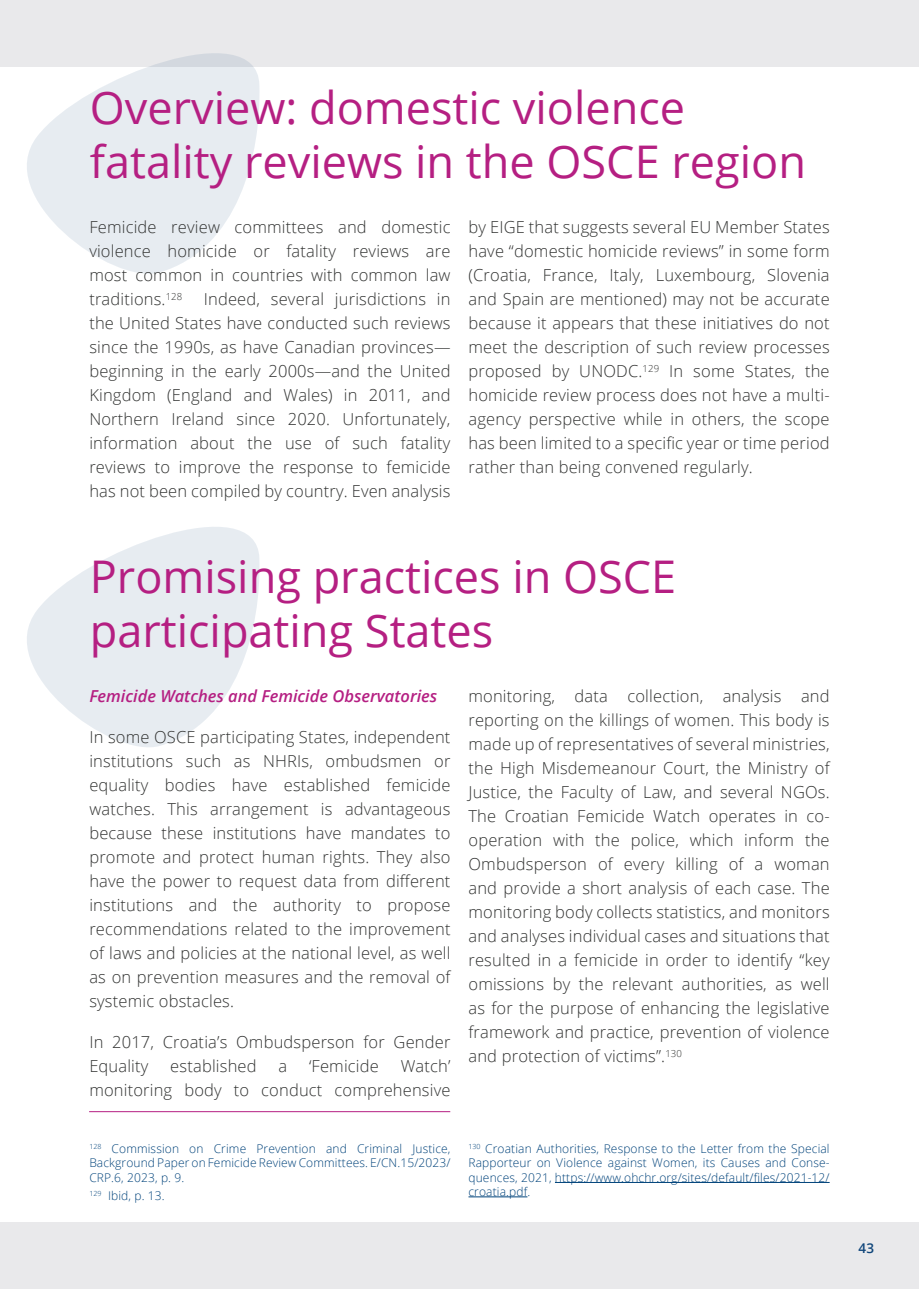
<style>
.page{position:relative;width:919px;height:1289px;background:#fff}
.page>*{position:absolute;margin:0;border:0;box-sizing:border-box;transform-origin:0 0}
.t1{font:45px/54px "Open Sans";color:#b51f82}
.t2{font:300 16.5px/24px "Open Sans";letter-spacing:.01em;color:#323332;text-align:justify}
.t3{font:italic 600 16.5px "Open Sans";color:#b51f82}
.t4{font:600 13.5px "Open Sans";color:#0f457a}
.t5{font:300 12px/14.4px "Open Sans";letter-spacing:.01em;color:#00437b;text-align:justify}
</style>
<div class="page">
<div style="left:0;top:1222px;width:918px;height:66px;background:#e9e9eb"></div>
<div style="left:0;top:0;width:918px;height:67px;background:#e9e9eb"></div>
<svg style="left:27px;top:527px;width:233px;height:220px;fill:#e7ecf1"></svg>
<svg style="left:27px;top:53px;width:233px;height:221px;fill:#e7ecf1"></svg>
<hr style="left:555px;top:1182px;width:274px;height:1px;background:#00437b">
<hr style="left:468px;top:1196px;width:59px;height:1px;background:#00437b">
<hr style="left:89px;top:1111px;width:361px;height:1px;background:#b51f82">
<p class="t1" style="left:90px;top:79px;width:717px">Overview: domestic violence fatality reviews in the OSCE region</p>
<p class="t2" style="left:89px;top:215px;width:362px">Femicide review committees and domestic violence homicide or fatality reviews are most common in countries with common law traditions.<sup>128</sup></p>
<p class="t2" style="left:89px;top:287px;width:363px;text-indent:114px">Indeed, several jurisdictions in the United States have conducted such reviews since the 1990s, as have Canadian provinces— beginning in the early 2000s—and the United Kingdom (England and Wales) in 2011, and Northern Ireland since 2020. Unfortunately, information about the use of such fatality reviews to improve the response to femicide has not been compiled by country. Even analysis</p>
<p class="t2" style="left:468px;top:215px;width:363px">by EIGE that suggests several EU Member States have “domestic homicide reviews” in some form (Croatia, France, Italy, Luxembourg, Slovenia and Spain are mentioned) may not be accurate because it appears that these initiatives do not meet the description of such review processes proposed by UNODC.<sup>129</sup> In some States, the homicide review process does not have a multi&shy;agency perspective while in others, the scope has been limited to a specific year or time period rather than being convened regularly.</p>
<p class="t1" style="left:90px;top:548px;width:588px">Promising practices in OSCE participating States</p>
<p class="t3" style="left:89px;top:685px;width:349px">Femicide Watches and Femicide Observatories</p>
<p class="t2" style="left:89px;top:724px;width:362px">In some OSCE participating States, independent institutions such as NHRIs, ombudsmen or equality bodies have established femicide watches. This arrangement is advantageous because these institutions have mandates to promote and protect human rights. They also have the power to request data from different institutions and the authority to propose recommendations related to the improvement of laws and policies at the national level, as well as on prevention measures and the removal of systemic obstacles.</p>
<p class="t2" style="left:89px;top:1029px;width:362px">In 2017, Croatia’s Ombudsperson for Gender<br>Equality</p>
<p class="t2" style="left:89px;top:1053px;width:362px;text-align:right">Watch’<br>monitoring body to conduct comprehensive</p>
<p class="t2" style="left:170px;top:1053px;width:88px">established</p>
<p class="t2" style="left:278px;top:1053px;width:10px">a</p>
<p class="t2" style="left:309px;top:1053px;width:71px">‘Femicide</p>
<p class="t2" style="left:468px;top:683px;width:363px">monitoring, data collection, analysis and reporting on the killings of women. This body is made up of representatives of several ministries, the High Misdemeanour Court, the Ministry of Justice, the Faculty of Law, and several NGOs.<br>The Croatian Femicide Watch operates in co&shy;operation with the police, which inform the Ombudsperson of every killing of a woman and provide a short analysis of each case. The monitoring body collects statistics, and monitors and analyses individual cases and situations that resulted in a femicide in order to identify “key omissions by the relevant authorities, as well as for the purpose of enhancing the legislative framework and practice, prevention of violence and protection of victims”.<sup>130</sup></p>
<p class="t5" style="left:89px;top:1140px;width:362px"><sup>128</sup> Commission on Crime Prevention and Criminal Justice, Background Paper on Femicide Review Committees. E/CN.15/2023/ CRP.6, 2023, p. 9.</p>
<p class="t5" style="left:89px;top:1188px;width:77px"><sup>129</sup> Ibid, p. 13.</p>
<p class="t5" style="left:468px;top:1140px;width:362px"><sup>130</sup> Croatian Authorities, Response to the Letter from the Special Rapporteur on Violence against Women, its Causes and Conse&shy;quences, 2021, https://www.ohchr.org/sites/default/files/2021-12/ croatia.pdf.</p>
<p class="t4" style="left:858px;top:1238px;width:17px">43</p>
</div>
